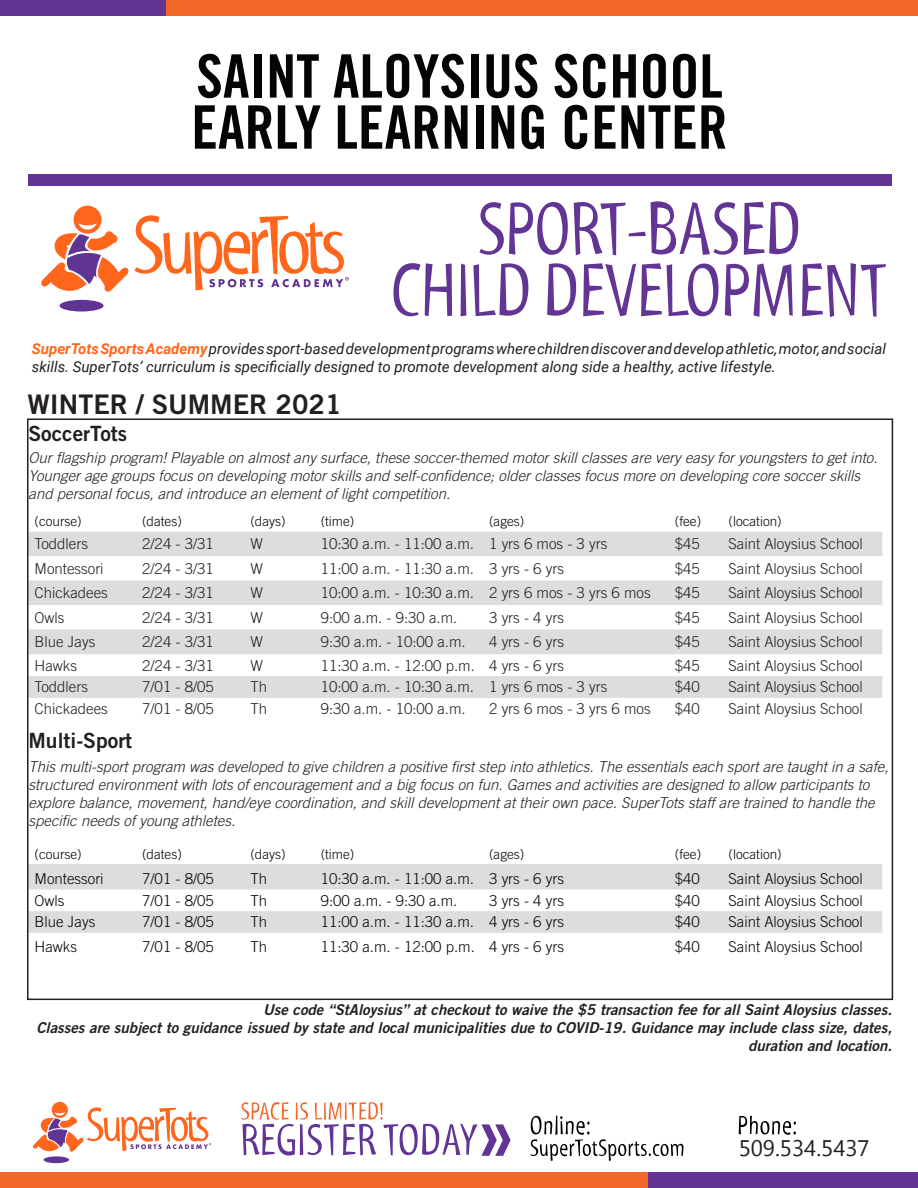
<style>
.page{position:relative;width:918px;height:1188px;background:#fff}
.page>*{position:absolute;margin:0;border:0;box-sizing:border-box;transform-origin:0 0}
.t1{font:60px "Trade Gothic LT Std Bd Cn 20";color:#040503}
.t2{font:27px "Trade Gothic LT Std Bd 2";color:#231f20}
.t3{font:22.5px "Segoe UI Emoji";color:#231f20}
.Camp_Title{font:21px "Trade Gothic LT Std Bd 2";color:#231f20}
.Camp_Listing{font:italic 300 15px/18px "Trade Gothic LT Std";color:#231f20}
.Camp_Listing-2{font:300 15px "Trade Gothic LT Std";color:#231f20}
.t4{font:300 15px "Trade Gothic LT Std";color:#040503}
.t5{font:italic 15px/18px "Roboto";color:#231f20}
.Camp_Listing-3{font:15px/18px "Trade Gothic LT Std Bd 2 Obl";color:#231f20;text-align:right}
.t6{font:300 13.5px "Trade Gothic LT Std";color:#040503}
.s1{font-weight:700;color:#ff661c}
</style>
<div class="page">
<div style="left:60px;top:300px;width:44px;height:12px;background:#613393;border-radius:50%"></div>
<svg style="left:41px;top:206px;width:308px;height:86px"></svg>
<svg style="left:393px;top:263px;width:493px;height:54px"></svg>
<svg style="left:479px;top:201px;width:319px;height:54px"></svg>
<div style="left:44px;top:1156px;width:25px;height:7px;background:#613393;border-radius:50%"></div>
<svg style="left:33px;top:1102px;width:178px;height:50px"></svg>
<svg style="left:241px;top:1102px;width:270px;height:54px"></svg>
<div style="left:0;top:1173px;width:752px;height:15px;background:#f2682a"></div>
<div style="left:648px;top:1173px;width:270px;height:15px;background:#623494"></div>
<div style="left:0;top:0;width:270px;height:15px;background:#623494"></div>
<div style="left:166px;top:0;width:752px;height:15px;background:#f2682a"></div>
<div style="left:28px;top:174px;width:864px;height:11px;background:#623494"></div>
<svg style="left:530px;top:1115px;width:153px;height:46px"></svg>
<svg style="left:30px;top:532px;width:852px;height:401px"></svg>
<svg style="left:739px;top:1116px;width:57px;height:19px"></svg>
<p class="t1" style="left:196px;top:40px;width:528px">SAINT ALOYSIUS SCHOOL</p>
<p class="t1" style="left:191px;top:91px;width:538px">EARLY LEARNING CENTER</p>
<p class="t5" style="left:32px;top:339px;width:856px"><span class="s1">SuperTots Sports Academy</span>provides sport-based development programs where children discover and develop athletic, motor, and social skills. SuperTots’ curriculum is specificially designed to promote development along side a healthy, active lifestyle.</p>
<p class="t2" style="left:27px;top:387px;width:316px">WINTER / SUMMER 2021</p>
<p class="Camp_Title" style="left:28px;top:421px;width:100px">SoccerTots</p>
<p class="Camp_Listing" style="left:28px;top:449px;width:851px">Our flagship program! Playable on almost any surface, these soccer-themed motor skill classes are very easy for youngsters to get into.<br>Younger age groups focus on developing motor skills and self-confidence; older classes focus more on developing core soccer skills and personal focus, and introduce an element of light competition.</p>
<p class="t6" style="left:35px;top:513px;width:49px">(course)</p>
<p class="t6" style="left:142px;top:513px;width:41px">(dates)</p>
<p class="t6" style="left:250px;top:513px;width:37px">(days)</p>
<p class="t6" style="left:321px;top:513px;width:35px">(time)</p>
<p class="t6" style="left:489px;top:513px;width:37px">(ages)</p>
<p class="t6" style="left:675px;top:513px;width:28px">(fee)</p>
<p class="t6" style="left:729px;top:513px;width:55px">(location)</p>
<p class="Camp_Listing-2" style="left:35px;top:535px;width:55px">Toddlers</p>
<p class="Camp_Listing-2" style="left:142px;top:535px;width:73px">2/24 - 3/31</p>
<p class="Camp_Listing-2" style="left:250px;top:535px;width:14px">W</p>
<p class="Camp_Listing-2" style="left:321px;top:535px;width:155px">10:30 a.m. - 11:00 a.m.</p>
<p class="Camp_Listing-2" style="left:489px;top:535px;width:120px">1 yrs 6 mos - 3 yrs</p>
<p class="Camp_Listing-2" style="left:675px;top:535px;width:27px">$45</p>
<p class="Camp_Listing-2" style="left:729px;top:535px;width:136px">Saint Aloysius School</p>
<p class="Camp_Listing-2" style="left:35px;top:559px;width:71px">Montessori</p>
<p class="Camp_Listing-2" style="left:142px;top:559px;width:73px">2/24 - 3/31</p>
<p class="Camp_Listing-2" style="left:250px;top:559px;width:14px">W</p>
<p class="Camp_Listing-2" style="left:321px;top:559px;width:155px">11:00 a.m. - 11:30 a.m.</p>
<p class="Camp_Listing-2" style="left:489px;top:559px;width:76px">3 yrs - 6 yrs</p>
<p class="Camp_Listing-2" style="left:675px;top:559px;width:27px">$45</p>
<p class="Camp_Listing-2" style="left:729px;top:559px;width:136px">Saint Aloysius School</p>
<p class="Camp_Listing-2" style="left:35px;top:584px;width:75px">Chickadees</p>
<p class="Camp_Listing-2" style="left:142px;top:584px;width:73px">2/24 - 3/31</p>
<p class="Camp_Listing-2" style="left:250px;top:584px;width:14px">W</p>
<p class="Camp_Listing-2" style="left:321px;top:584px;width:155px">10:00 a.m. - 10:30 a.m.</p>
<p class="Camp_Listing-2" style="left:489px;top:584px;width:163px">2 yrs 6 mos - 3 yrs 6 mos</p>
<p class="Camp_Listing-2" style="left:675px;top:584px;width:27px">$45</p>
<p class="Camp_Listing-2" style="left:729px;top:584px;width:136px">Saint Aloysius School</p>
<p class="Camp_Listing-2" style="left:35px;top:608px;width:31px">Owls</p>
<p class="Camp_Listing-2" style="left:142px;top:608px;width:73px">2/24 - 3/31</p>
<p class="Camp_Listing-2" style="left:250px;top:608px;width:14px">W</p>
<p class="Camp_Listing-2" style="left:321px;top:608px;width:138px">9:00 a.m. - 9:30 a.m.</p>
<p class="Camp_Listing-2" style="left:489px;top:608px;width:76px">3 yrs - 4 yrs</p>
<p class="Camp_Listing-2" style="left:675px;top:608px;width:27px">$45</p>
<p class="Camp_Listing-2" style="left:729px;top:608px;width:136px">Saint Aloysius School</p>
<p class="Camp_Listing-2" style="left:35px;top:633px;width:62px">Blue Jays</p>
<p class="Camp_Listing-2" style="left:142px;top:633px;width:73px">2/24 - 3/31</p>
<p class="Camp_Listing-2" style="left:250px;top:633px;width:14px">W</p>
<p class="Camp_Listing-2" style="left:321px;top:633px;width:147px">9:30 a.m. - 10:00 a.m.</p>
<p class="Camp_Listing-2" style="left:489px;top:633px;width:76px">4 yrs - 6 yrs</p>
<p class="Camp_Listing-2" style="left:675px;top:633px;width:27px">$45</p>
<p class="Camp_Listing-2" style="left:729px;top:633px;width:136px">Saint Aloysius School</p>
<p class="Camp_Listing-2" style="left:35px;top:656px;width:44px">Hawks</p>
<p class="Camp_Listing-2" style="left:142px;top:656px;width:73px">2/24 - 3/31</p>
<p class="Camp_Listing-2" style="left:250px;top:656px;width:14px">W</p>
<p class="Camp_Listing-2" style="left:321px;top:656px;width:156px">11:30 a.m. - 12:00 p.m.</p>
<p class="Camp_Listing-2" style="left:489px;top:656px;width:76px">4 yrs - 6 yrs</p>
<p class="Camp_Listing-2" style="left:675px;top:656px;width:27px">$45</p>
<p class="Camp_Listing-2" style="left:729px;top:656px;width:136px">Saint Aloysius School</p>
<p class="Camp_Listing-2" style="left:35px;top:678px;width:55px">Toddlers</p>
<p class="Camp_Listing-2" style="left:142px;top:678px;width:73px">7/01 - 8/05</p>
<p class="Camp_Listing-2" style="left:250px;top:678px;width:18px">Th</p>
<p class="Camp_Listing-2" style="left:321px;top:678px;width:155px">10:00 a.m. - 10:30 a.m.</p>
<p class="Camp_Listing-2" style="left:489px;top:678px;width:120px">1 yrs 6 mos - 3 yrs</p>
<p class="Camp_Listing-2" style="left:675px;top:678px;width:27px">$40</p>
<p class="Camp_Listing-2" style="left:729px;top:678px;width:136px">Saint Aloysius School</p>
<p class="Camp_Listing-2" style="left:35px;top:700px;width:75px">Chickadees</p>
<p class="Camp_Listing-2" style="left:142px;top:700px;width:73px">7/01 - 8/05</p>
<p class="Camp_Listing-2" style="left:250px;top:700px;width:18px">Th</p>
<p class="Camp_Listing-2" style="left:321px;top:700px;width:147px">9:30 a.m. - 10:00 a.m.</p>
<p class="Camp_Listing-2" style="left:489px;top:700px;width:163px">2 yrs 6 mos - 3 yrs 6 mos</p>
<p class="Camp_Listing-2" style="left:675px;top:700px;width:27px">$40</p>
<p class="Camp_Listing-2" style="left:729px;top:700px;width:136px">Saint Aloysius School</p>
<p class="Camp_Title" style="left:28px;top:728px;width:105px">Multi-Sport</p>
<p class="Camp_Listing" style="left:28px;top:758px;width:862px">This multi-sport program was developed to give children a positive first step into athletics. The essentials each sport are taught in a safe, structured environment with lots of encouragement and a big focus on fun. Games and activities are designed to allow participants to explore balance, movement, hand/eye coordination, and skill development at their own pace. SuperTots staff are trained to handle the specific needs of young athletes.</p>
<p class="t6" style="left:35px;top:846px;width:49px">(course)</p>
<p class="t6" style="left:142px;top:846px;width:41px">(dates)</p>
<p class="t6" style="left:250px;top:846px;width:37px">(days)</p>
<p class="t6" style="left:321px;top:846px;width:35px">(time)</p>
<p class="t6" style="left:489px;top:846px;width:37px">(ages)</p>
<p class="t6" style="left:675px;top:846px;width:28px">(fee)</p>
<p class="t6" style="left:729px;top:846px;width:55px">(location)</p>
<p class="t4" style="left:35px;top:870px;width:71px">Montessori</p>
<p class="t4" style="left:142px;top:870px;width:73px">7/01 - 8/05</p>
<p class="t4" style="left:250px;top:870px;width:18px">Th</p>
<p class="t4" style="left:321px;top:870px;width:155px">10:30 a.m. - 11:00 a.m.</p>
<p class="t4" style="left:489px;top:870px;width:76px">3 yrs - 6 yrs</p>
<p class="t4" style="left:675px;top:870px;width:27px">$40</p>
<p class="t4" style="left:729px;top:870px;width:136px">Saint Aloysius School</p>
<p class="t4" style="left:35px;top:891px;width:31px">Owls</p>
<p class="t4" style="left:142px;top:891px;width:73px">7/01 - 8/05</p>
<p class="t4" style="left:250px;top:891px;width:18px">Th</p>
<p class="t4" style="left:321px;top:891px;width:138px">9:00 a.m. - 9:30 a.m.</p>
<p class="t4" style="left:489px;top:891px;width:76px">3 yrs - 4 yrs</p>
<p class="t4" style="left:675px;top:891px;width:27px">$40</p>
<p class="t4" style="left:729px;top:891px;width:136px">Saint Aloysius School</p>
<p class="t4" style="left:35px;top:913px;width:62px">Blue Jays</p>
<p class="t4" style="left:142px;top:913px;width:73px">7/01 - 8/05</p>
<p class="t4" style="left:250px;top:913px;width:18px">Th</p>
<p class="t4" style="left:321px;top:913px;width:155px">11:00 a.m. - 11:30 a.m.</p>
<p class="t4" style="left:489px;top:913px;width:76px">4 yrs - 6 yrs</p>
<p class="t4" style="left:675px;top:913px;width:27px">$40</p>
<p class="t4" style="left:729px;top:913px;width:136px">Saint Aloysius School</p>
<p class="t4" style="left:35px;top:937px;width:44px">Hawks</p>
<p class="t4" style="left:142px;top:937px;width:73px">7/01 - 8/05</p>
<p class="t4" style="left:250px;top:937px;width:18px">Th</p>
<p class="t4" style="left:321px;top:937px;width:156px">11:30 a.m. - 12:00 p.m.</p>
<p class="t4" style="left:489px;top:937px;width:76px">4 yrs - 6 yrs</p>
<p class="t4" style="left:675px;top:937px;width:27px">$40</p>
<p class="t4" style="left:729px;top:937px;width:136px">Saint Aloysius School</p>
<p class="Camp_Listing-3" style="left:263px;top:1001px;width:630px">Use code “StAloysius” at checkout to waive the $5 transaction fee for all Saint Aloysius classes.</p>
<p class="Camp_Listing-3" style="left:36px;top:1019px;width:857px">Classes are subject to guidance issued by state and local municipalities due to COVID-19. Guidance may include class size, dates, duration and location.</p>
<p class="t3" style="left:792px;top:1134px;width:67px">✓✔ ✔✓</p>
</div>
